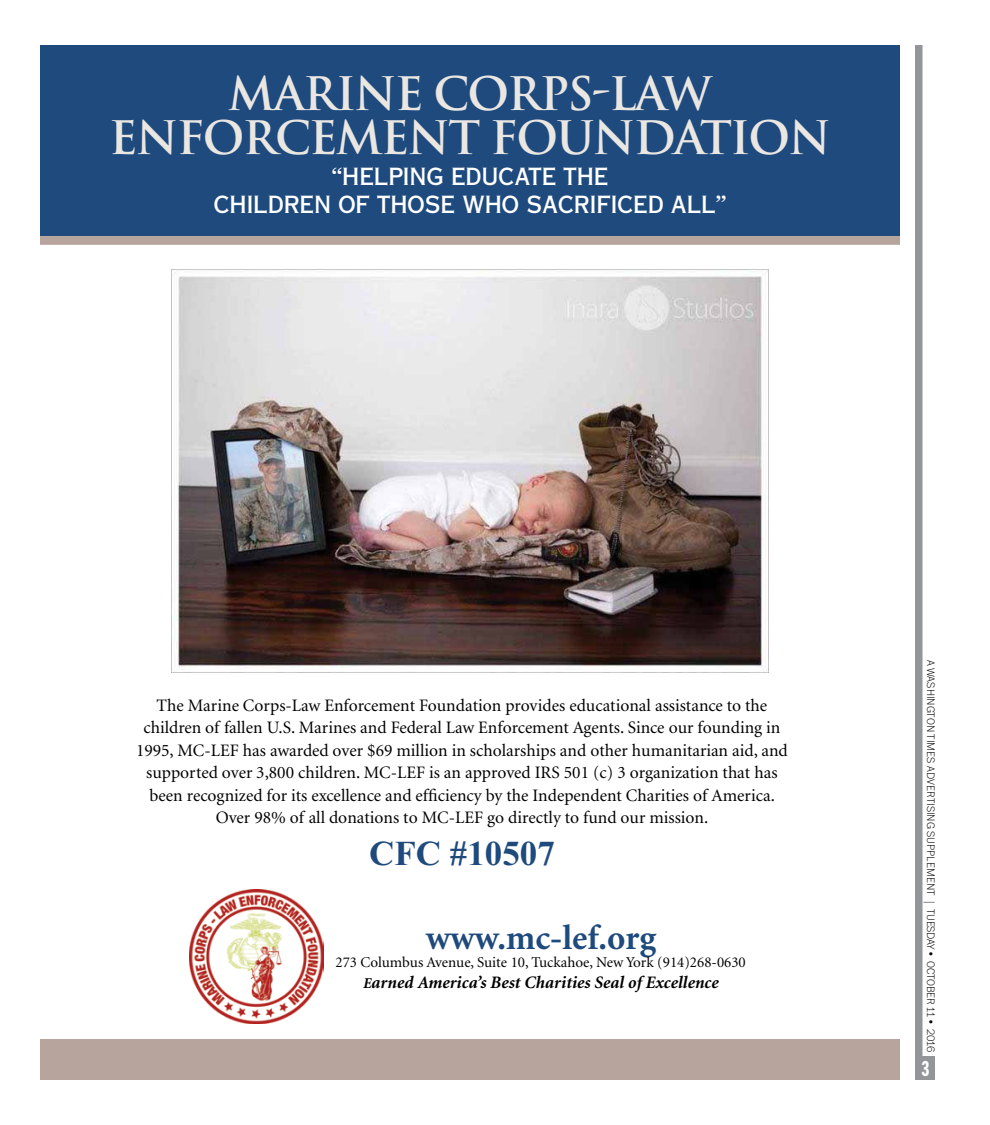
<style>
.page{position:relative;width:990px;height:1125px;background:#fff}
.page>*{position:absolute;margin:0;border:0;box-sizing:border-box;transform-origin:0 0}
.t1{font:700 45px/43.8px "Trajan";letter-spacing:-.04em;color:#eae6e2;text-align:center}
.t2{font:700 35px "Minion";color:#1e4a7d}
.t3{font:700 35px "Times New Roman";color:#1e4a7d}
.t4{font:23.75px/27.5px "Copperplate Thirty AB";color:#fff;text-align:center}
.t5{font:900 22.5px "Franklin ITC Cond";color:#fff;scale:.8 1}
.t6{font:17.5px/22.5px "Minion";color:#000;text-align:center}
.t7{font:italic 700 17.5px "Minion";color:#000}
.t8{font:15px "Minion";color:#000}
.t9{font:100 11.25px "Franklin ITC";letter-spacing:-.015em;color:#000}
.s1{font-size:15px}
.s2{font-family:"Franklin ITC Narrow";font-weight:500;font-size:13.62px;color:#939598}
</style>
<div class="page">
<div style="left:915px;top:45px;width:7px;height:1035px;background:#939598"></div>
<div style="left:916px;top:1057px;width:19px;height:23px;background:#939598"></div>
<div style="left:40px;top:45px;width:860px;height:191px;background:#1e4a7d"></div>
<img style="left:172px;top:270px;width:597px;height:403px">
<img style="left:190px;top:889px;width:134px;height:134px">
<div style="left:40px;top:236px;width:860px;height:9px;background:#b6a49d"></div>
<div style="left:40px;top:1039px;width:859px;height:40px;background:#b6a49d"></div>
<p class="t1" style="left:109px;top:72px;width:723px">MARINE CORPS-LAW<br>ENFORCEMENT FOUNDATION</p>
<p class="t4" style="left:214px;top:163px;width:514px">“HELPING EDUCATE THE<br>CHILDREN OF THOSE WHO SACRIFICED ALL”</p>
<p class="t6" style="left:136px;top:695px;width:653px">The Marine Corps-Law Enforcement Foundation provides educational assistance to the children of fallen U.S. Marines and Federal Law Enforcement Agents. Since our founding in 1995, MC-LEF has awarded over $69 million in scholarships and other humanitarian aid, and supported over 3,800 children. MC-LEF is an approved IRS 501 (c) 3 organization that has been recognized for its excellence and efficiency by the Independent Charities of America.<br>Over 98% of all donations to MC-LEF go directly to fund our mission.</p>
<p class="t3" style="left:369px;top:833px;width:187px">CFC #10507</p>
<p class="t2" style="left:426px;top:920px;width:232px">www.mc-lef.org</p>
<p class="t8" style="left:336px;top:955px;width:412px">273 Columbus Avenue, Suite 10, Tuckahoe, New York (914)268-0630</p>
<p class="t7" style="left:363px;top:974px;width:357px"><span class="s1">E</span>arned America’s Best Charities Seal of Excellence</p>
<p class="t9" style="left:937px;top:660px;width:237px;rotate:90deg">A Washington Times Advertising Supplement</p>
<p class="t9" style="left:937px;top:783px;width:271px;rotate:90deg">THE WASHINGTON TIMES <span class="s2">|</span> Tuesday • October 11 • 2016</p>
<p class="t5" style="left:922px;top:1056px;width:11px">3</p>
</div>
